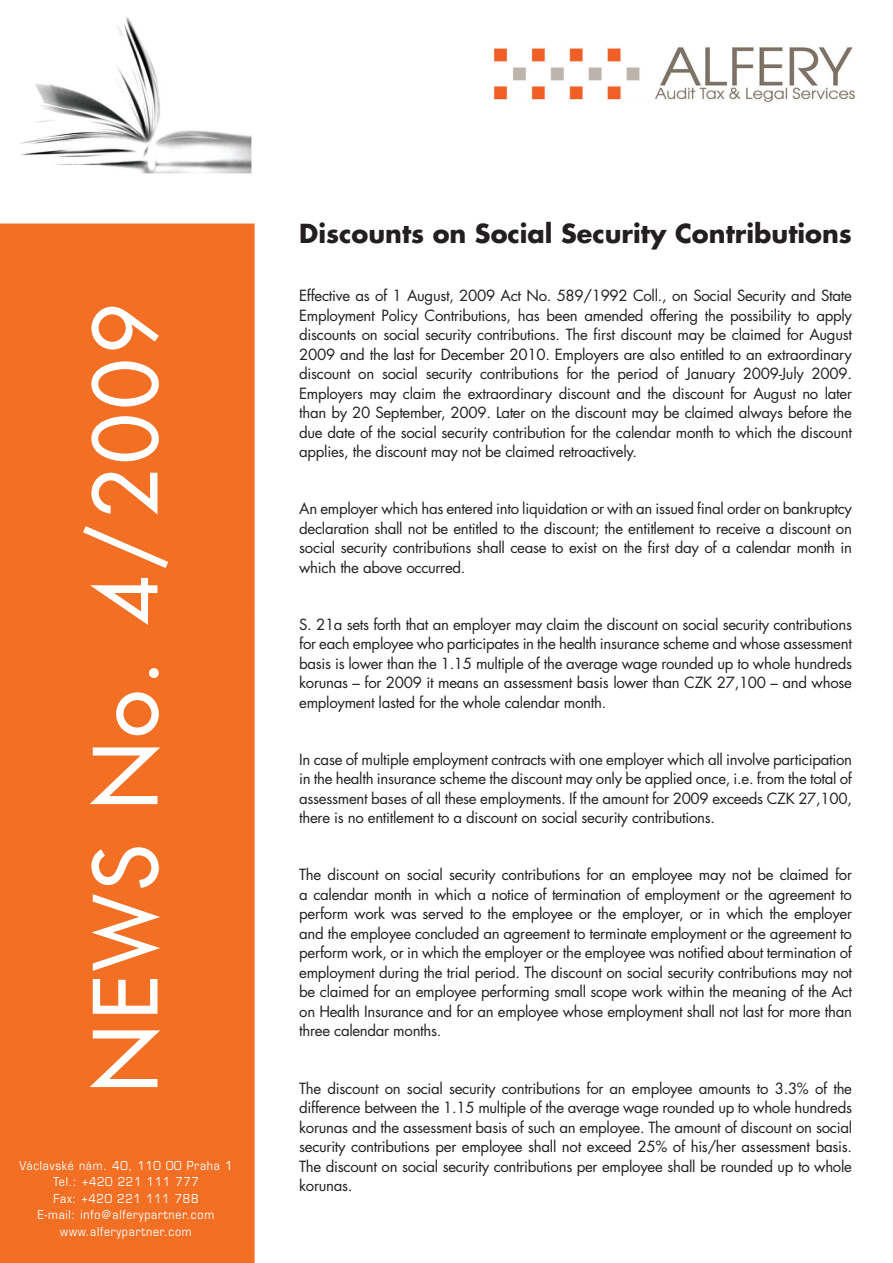
<style>
.page{position:relative;width:893px;height:1263px;background:#fff}
.page>*{position:absolute;margin:0;border:0;box-sizing:border-box;transform-origin:0 0}
.t1{font:700 25.5px "Futura CE";color:#231f20}
.t2{font:15px/19.5px "Futura CE";letter-spacing:-.02em;color:#231f20;text-align:justify}
.t3{font:12px/16.5px "Eurostile CE";letter-spacing:.07em;color:#fff;text-align:center;scale:.89 1}
</style>
<div class="page">
<img style="left:0;top:16px;width:855px;height:1247px">
<img style="left:83px;top:307px;width:85px;height:780px">
<p class="t3" style="left:20px;top:1157px;width:241px">Václavské nám. 40, 110 00 Praha 1<br>Tel.: +420 221 111 777<br>Fax: +420 221 111 788<br>E-mail: info@alferypartner.com www.alferypartner.com</p>
<h1 class="t1" style="left:299px;top:217px;width:554px">Discounts on Social Security Contributions</h1>
<p class="t2" style="left:299px;top:287px;width:554px">Effective as of 1 August, 2009 Act No. 589/1992 Coll., on Social Security and State Employment Policy Contributions, has been amended offering the possibility to apply discounts on social security contributions. The first discount may be claimed for August 2009 and the last for December 2010. Employers are also entitled to an extraordinary discount on social security contributions for the period of January 2009-July 2009.<br>Employers may claim the extraordinary discount and the discount for August no later than by 20 September, 2009. Later on the discount may be claimed always before the due date of the social security contribution for the calendar month to which the discount applies, the discount may not be claimed retroactively.</p>
<p class="t2" style="left:299px;top:500px;width:554px">An employer which has entered into liquidation or with an issued final order on bankruptcy declaration shall not be entitled to the discount; the entitlement to receive a discount on social security contributions shall cease to exist on the first day of a calendar month in which the above occurred.</p>
<p class="t2" style="left:299px;top:615px;width:554px">S. 21a sets forth that an employer may claim the discount on social security contributions for each employee who participates in the health insurance scheme and whose assessment basis is lower than the 1.15 multiple of the average wage rounded up to whole hundreds korunas – for 2009 it means an assessment basis lower than CZK 27,100 – and whose employment lasted for the whole calendar month.</p>
<p class="t2" style="left:299px;top:750px;width:554px">In case of multiple employment contracts with one employer which all involve participation in the health insurance scheme the discount may only be applied once, i.e. from the total of assessment bases of all these employments. If the amount for 2009 exceeds CZK 27,100, there is no entitlement to a discount on social security contributions.</p>
<p class="t2" style="left:299px;top:866px;width:554px">The discount on social security contributions for an employee may not be claimed for a calendar month in which a notice of termination of employment or the agreement to perform work was served to the employee or the employer, or in which the employer and the employee concluded an agreement to terminate employment or the agreement to perform work, or in which the employer or the employee was notified about termination of employment during the trial period. The discount on social security contributions may not be claimed for an employee performing small scope work within the meaning of the Act on Health Insurance and for an employee whose employment shall not last for more than three calendar months.</p>
<p class="t2" style="left:299px;top:1079px;width:554px">The discount on social security contributions for an employee amounts to 3.3% of the difference between the 1.15 multiple of the average wage rounded up to whole hundreds korunas and the assessment basis of such an employee. The amount of discount on social security contributions per employee shall not exceed 25% of his/her assessment basis.<br>The discount on social security contributions per employee shall be rounded up to whole korunas.</p>
</div>
